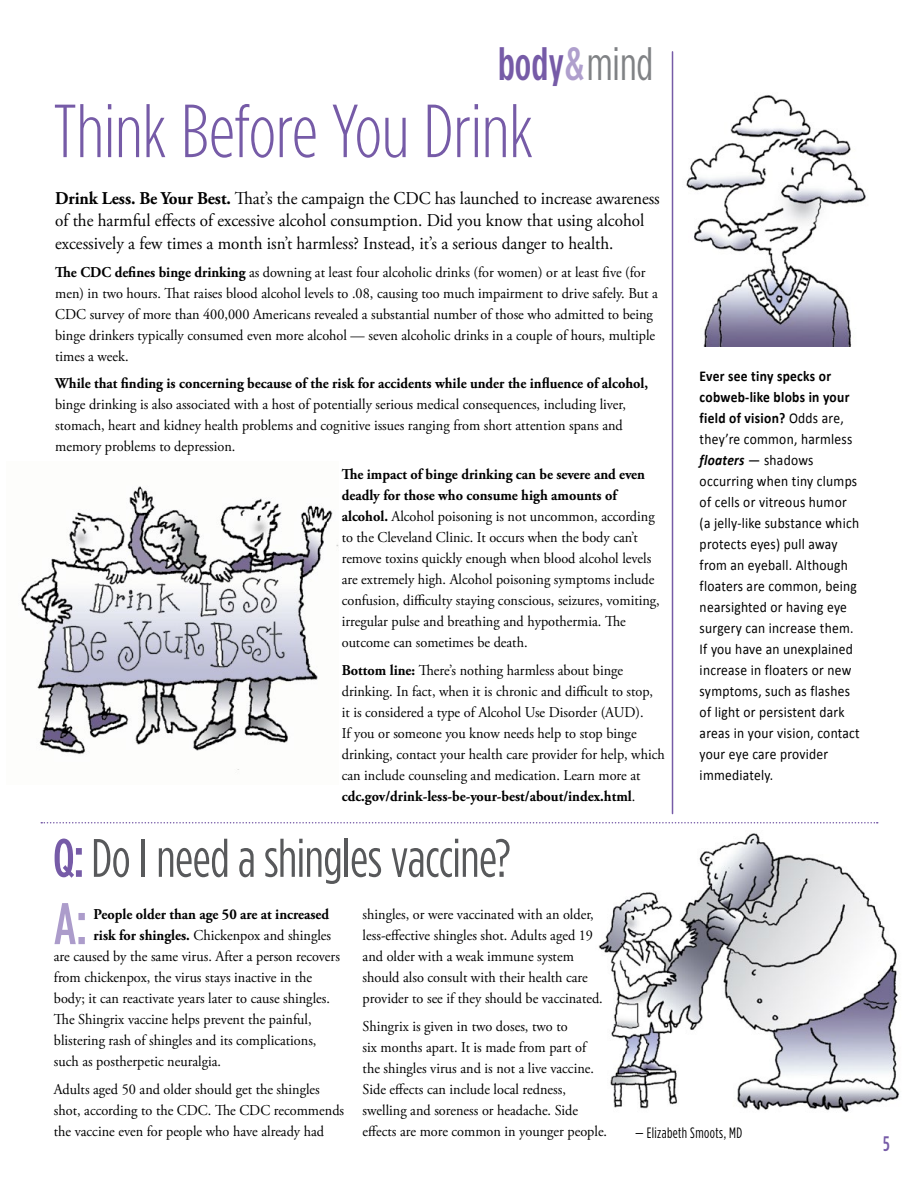
<style>
.page{position:relative;width:918px;height:1188px;background:#fff}
.page>*{position:absolute;margin:0;border:0;box-sizing:border-box;transform-origin:0 0}
.MainHeadline_HOPE{font:300 75px "Gotham Condensed";letter-spacing:-.005em;color:#765ba7}
.t1{font:500 58.5px "Gotham Condensed";color:#ac9ccb;scale:.95 1}
.t2{font:54px "Gotham Condensed";letter-spacing:-.01em;color:#58595b;scale:.95 1}
.t3{font:500 46.5px "Gotham Condensed";color:#765ba7;scale:.95 1}
.t4{font:500 21px "Gotham Condensed";color:#765ba7;scale:.95 1}
.First_Paragraph_12_15{font:18px/22.5px "Adobe Garamond Pro";color:#000;scale:.95 1}
.Main_Body_Text_HOPE__Serif{font:15px/21px "Adobe Garamond Pro";color:#000;scale:.95 1}
.Main_Body_Text_HOPE__Sans_Serif{font:15px/21px "Calibri";letter-spacing:.02em;color:#000;scale:.9 1}
.Main_Body_Text_HOPE__Serif-2{font:700 15px "Adobe Garamond Pro";color:#000;scale:.95 1}
.Main_Body_Text_HOPE__Serif-3{font:15px "Gotham Condensed";letter-spacing:.03em;color:#000;scale:.95 1}
.s1{color:#af9fcd}
.s2{font-weight:400;color:#808285}
.s3{font-weight:700}
.s4{font-weight:700;font-style:italic}
.s5{font-weight:500;color:#765ba7}
</style>
<div class="page">
<img style="left:598px;top:833px;width:302px;height:279px">
<img style="left:21px;top:486px;width:318px;height:284px">
<img style="left:686px;top:95px;width:180px;height:251px">
<svg style="left:41px;top:822px;width:837px;height:2px"></svg>
<hr style="left:672px;top:52px;width:1px;height:762px;background:#765ba7">
<p class="t3" style="left:498px;top:37px;width:165px">body <span class="s1">&amp;</span><span class="s2">mind</span></p>
<p class="MainHeadline_HOPE" style="left:54px;top:89px;width:481px">Think Before You Drink</p>
<p class="First_Paragraph_12_15" style="left:55px;top:188px;width:638px"><span class="s3">Drink Less. Be Your Best.</span> That’s the campaign the CDC has launched to increase awareness of the harmful effects of excessive alcohol consumption. Did you know that using alcohol excessively a few times a month isn’t harmless? Instead, it’s a serious danger to health.</p>
<p class="Main_Body_Text_HOPE__Serif" style="left:55px;top:262px;width:636px"><span class="s3">The CDC defines binge drinking</span> as downing at least four alcoholic drinks (for women) or at least five (for men) in two hours. That raises blood alcohol levels to .08, causing too much impairment to drive safely. But a CDC survey of more than 400,000 Americans revealed a substantial number of those who admitted to being binge drinkers typically consumed even more alcohol — seven alcoholic drinks in a couple of hours, multiple times a week.</p>
<p class="Main_Body_Text_HOPE__Serif" style="left:55px;top:374px;width:626px"><span class="s3">While that finding is concerning because of the risk for accidents while under the influence of alcohol, </span>binge drinking is also associated with a host of potentially serious medical consequences, including liver, stomach, heart and kidney health problems and cognitive issues ranging from short attention spans and memory problems to depression.</p>
<p class="Main_Body_Text_HOPE__Serif" style="left:342px;top:464px;width:336px"><span class="s3">The impact of binge drinking can be severe and even deadly for those who consume high amounts of alcohol.</span> Alcohol poisoning is not uncommon, according to the Cleveland Clinic. It occurs when the body can’t remove toxins quickly enough when blood alcohol levels are extremely high. Alcohol poisoning symptoms include confusion, difficulty staying conscious, seizures, vomiting, irregular pulse and breathing and hypothermia. The outcome can sometimes be death.</p>
<p class="Main_Body_Text_HOPE__Serif" style="left:342px;top:660px;width:341px"><span class="s3">Bottom line:</span> There’s nothing harmless about binge drinking. In fact, when it is chronic and difficult to stop, it is considered a type of Alcohol Use Disorder (AUD).<br>If you or someone you know needs help to stop binge drinking, contact your health care provider for help, which can include counseling and medication. Learn more at <span class="s3">cdc.gov/drink-less-be-your-best/about/index.html</span>.</p>
<p class="Main_Body_Text_HOPE__Sans_Serif" style="left:700px;top:364px;width:179px"><span class="s3">Ever see tiny specks or cobweb-like blobs in your field of vision?</span> Odds are, they’re common, harmless <span class="s4">floaters</span> — shadows occurring when tiny clumps of cells or vitreous humor (a jelly-like substance which protects eyes) pull away from an eyeball. Although floaters are common, being nearsighted or having eye surgery can increase them.<br>If you have an unexplained increase in floaters or new symptoms, such as flashes of light or persistent dark areas in your vision, contact your eye care provider immediately.</p>
<p class="t2" style="left:53px;top:827px;width:483px"><span class="s5">Q:</span> Do I need a shingles vaccine?</p>
<p class="Main_Body_Text_HOPE__Serif-2" style="left:94px;top:906px;width:249px">People older than age 50 are at increased</p>
<p class="Main_Body_Text_HOPE__Serif" style="left:94px;top:925px;width:252px"><span class="s3">risk for shingles.</span> Chickenpox and shingles</p>
<p class="Main_Body_Text_HOPE__Serif" style="left:54px;top:946px;width:303px">are caused by the same virus. After a person recovers</p>
<p class="Main_Body_Text_HOPE__Serif" style="left:54px;top:967px;width:273px">from chickenpox, the virus stays inactive in the</p>
<p class="Main_Body_Text_HOPE__Serif" style="left:54px;top:988px;width:292px">body; it can reactivate years later to cause shingles.</p>
<p class="Main_Body_Text_HOPE__Serif" style="left:54px;top:1009px;width:273px">The Shingrix vaccine helps prevent the painful,</p>
<p class="Main_Body_Text_HOPE__Serif" style="left:54px;top:1030px;width:278px">blistering rash of shingles and its complications,</p>
<p class="Main_Body_Text_HOPE__Serif" style="left:54px;top:1051px;width:177px">such as postherpetic neuralgia.</p>
<p class="Main_Body_Text_HOPE__Serif" style="left:54px;top:1079px;width:307px">Adults aged 50 and older should get the shingles shot, according to the CDC. The CDC recommends the vaccine even for people who have already had</p>
<p class="t1" style="left:54px;top:890px;width:37px">A:</p>
<p class="Main_Body_Text_HOPE__Serif" style="left:363px;top:904px;width:254px">shingles, or were vaccinated with an older, less-effective shingles shot. Adults aged 19 and older with a weak immune system should also consult with their health care provider to see if they should be vaccinated.</p>
<p class="Main_Body_Text_HOPE__Serif" style="left:363px;top:1016px;width:259px">Shingrix is given in two doses, two to<br>six months apart. It is made from part of the shingles virus and is not a live vaccine.<br>Side effects can include local redness, swelling and soreness or headache. Side effects are more common in younger people.</p>
<p class="Main_Body_Text_HOPE__Serif-3" style="left:635px;top:1124px;width:114px">— Elizabeth Smoots, MD</p>
<p class="t4" style="left:883px;top:1131px;width:8px">5</p>
</div>
